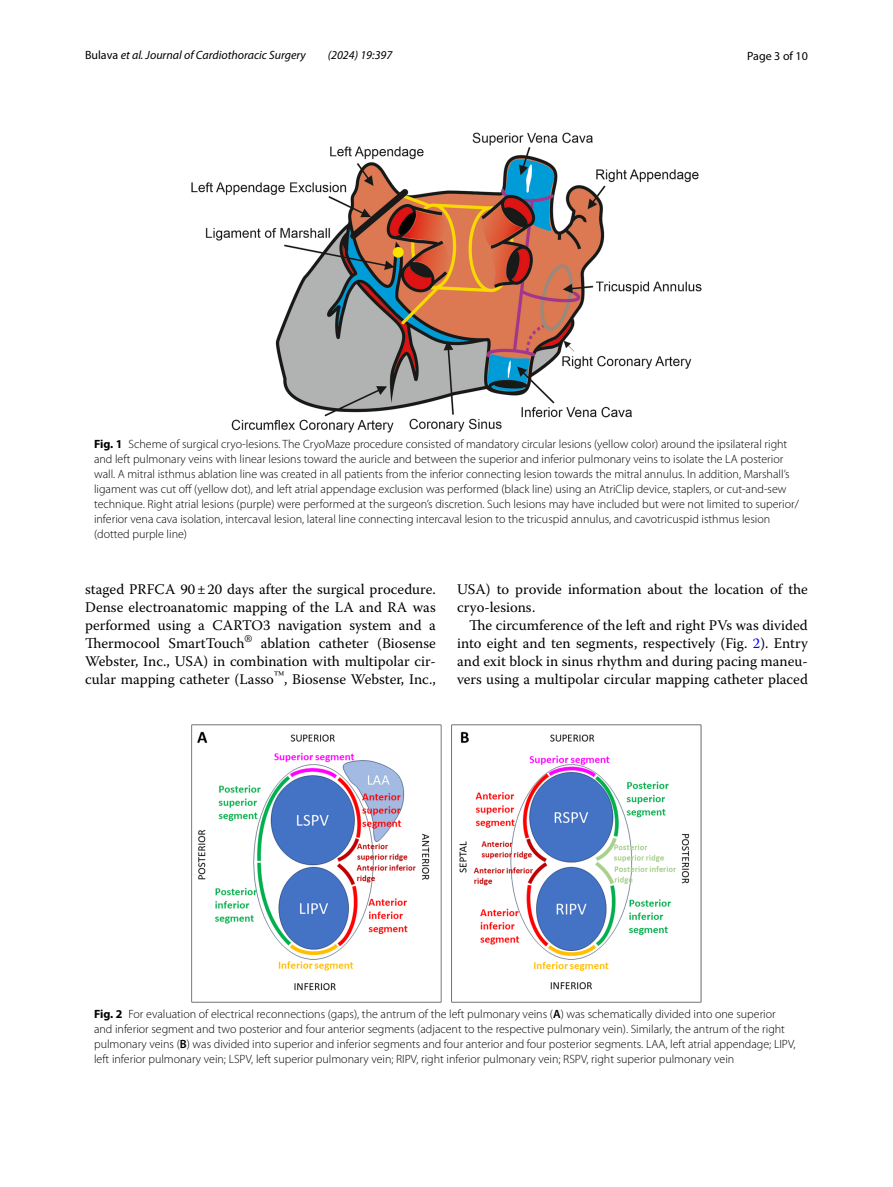
<style>
.page{position:relative;width:893px;height:1187px;background:#fff}
.page>*{position:absolute;margin:0;border:0;box-sizing:border-box;transform-origin:0 0}
.t1{font:14.7px/18px "Warnock Pro";color:#000;text-align:justify}
.t2{font:300 12px/15px "Myriad Pro";color:#000}
.t3{font:italic 12px "Myriad Pro";color:#000}
.t4{font:12px "Myriad Pro";color:#000}
.s1{font-style:normal}
.s2{font-weight:700}
.s3{color:#00f}
.s4{font-weight:600}
</style>
<div class="page">
<img style="left:191px;top:133px;width:511px;height:299px">
<img style="left:191px;top:724px;width:511px;height:278px">
<p class="t3" style="left:85px;top:48px;width:222px"><span class="s1">Bulava</span> et al. Journal of Cardiothoracic Surgery</p>
<p class="t3" style="left:328px;top:48px;width:66px">(2024) 19:397</p>
<p class="t4" style="left:747px;top:48px;width:62px">Page 3 of 10</p>
<p class="t2" style="left:94px;top:436px;width:706px"><span class="s2">Fig. 1</span> Scheme of surgical cryo-lesions. The CryoMaze procedure consisted of mandatory circular lesions (yellow color) around the ipsilateral right and left pulmonary veins with linear lesions toward the auricle and between the superior and inferior pulmonary veins to isolate the LA posterior wall. A mitral isthmus ablation line was created in all patients from the inferior connecting lesion towards the mitral annulus. In addition, Marshall’s ligament was cut off (yellow dot), and left atrial appendage exclusion was performed (black line) using an AtriClip device, staplers, or cut-and-sew technique. Right atrial lesions (purple) were performed at the surgeon’s discretion. Such lesions may have included but were not limited to superior/ inferior vena cava isolation, intercaval lesion, lateral line connecting intercaval lesion to the tricuspid annulus, and cavotricuspid isthmus lesion (dotted purple line)</p>
<p class="t1" style="left:85px;top:579px;width:352px">staged PRFCA 90±20 days after the surgical procedure.<br>Dense electroanatomic mapping of the LA and RA was performed using a CARTO3 navigation system and a Thermocool SmartTouch<sup>®</sup> ablation catheter (Biosense Webster, Inc., USA) in combination with multipolar cir&shy;cular mapping catheter (Lasso<sup>™</sup>, Biosense Webster, Inc.,</p>
<p class="t1" style="left:457px;top:579px;width:352px">USA) to provide information about the location of the cryo-lesions.</p>
<p class="t1" style="left:457px;top:615px;width:352px;text-indent:12px">The circumference of the left and right PVs was divided into eight and ten segments, respectively (Fig. <span class="s3">2</span>). Entry and exit block in sinus rhythm and during pacing maneu&shy;vers using a multipolar circular mapping catheter placed</p>
<p class="t2" style="left:94px;top:1006px;width:703px"><span class="s2">Fig. 2</span> For evaluation of electrical reconnections (gaps), the antrum of the left pulmonary veins (<span class="s4">A</span>) was schematically divided into one superior and inferior segment and two posterior and four anterior segments (adjacent to the respective pulmonary vein). Similarly, the antrum of the right pulmonary veins (<span class="s4">B</span>) was divided into superior and inferior segments and four anterior and four posterior segments. LAA, left atrial appendage; LIPV, left inferior pulmonary vein; LSPV, left superior pulmonary vein; RIPV, right inferior pulmonary vein; RSPV, right superior pulmonary vein</p>
</div>
